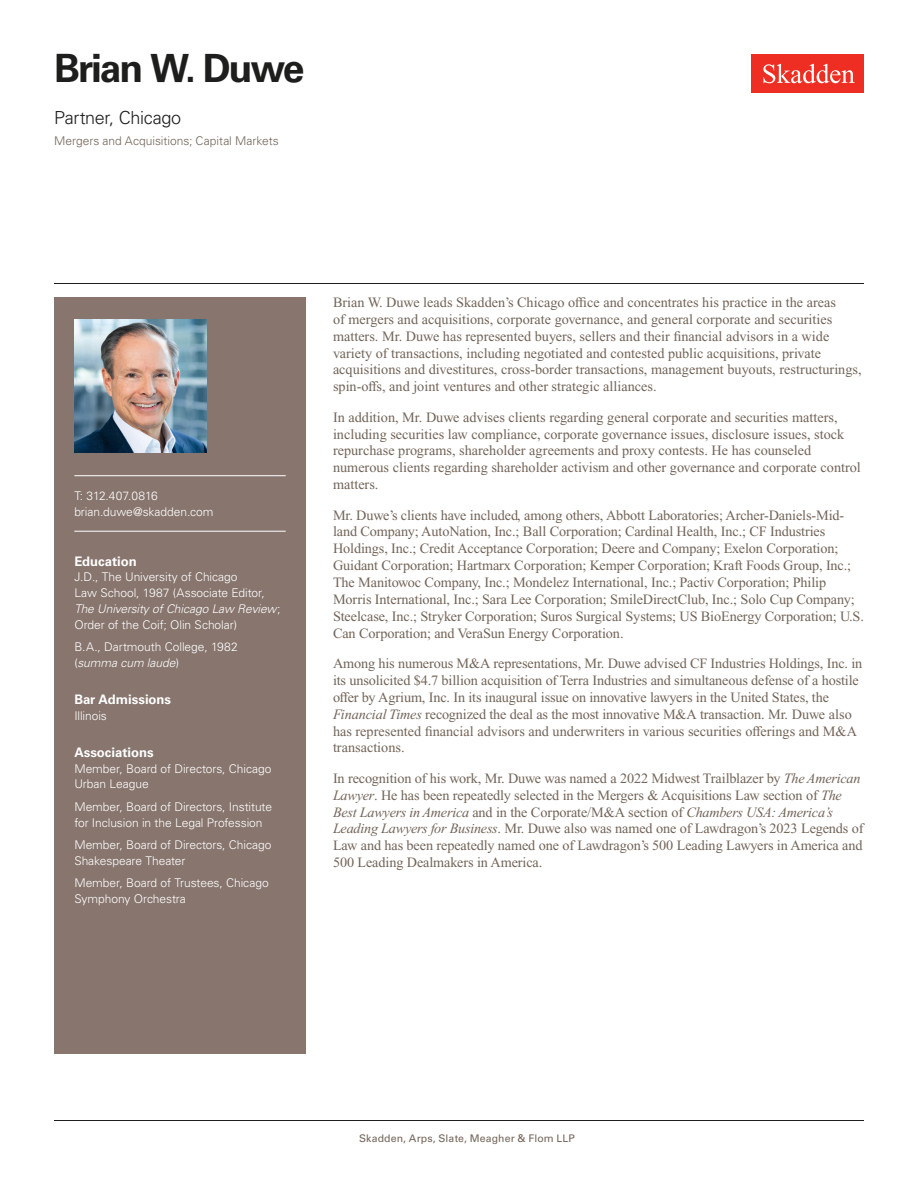
<style>
.page{position:relative;width:918px;height:1188px;background:#fff}
.page>*{position:absolute;margin:0;border:0;box-sizing:border-box;transform-origin:0 0}
.Name{font:700 39px "Univers LT Std";letter-spacing:-.055em;color:#1e1e1d}
.Title_and_Office{font:300 18px "Univers LT Std";letter-spacing:-.02em;color:#1e1e1d}
.Main_Body{font:14.25px/16.8px "Times New Roman PS Std";letter-spacing:-.01em;color:#726458}
.Bar_Admission_Education{font:700 13.2px "Univers LT Std";letter-spacing:-.005em;color:#fff}
.Sidebar_text{font:300 12px/15.8px "Univers LT Std";letter-spacing:-.005em;color:#fff}
.Practice{font:300 12px "Univers LT Std";color:#726458}
.Email{font:300 12px "Univers LT Std";letter-spacing:-.005em;color:#fff}
.Phone_Number{font:300 12px "Univers LT Std";letter-spacing:-.01em;color:#fff}
.Folio{font:10.5px "Univers LT Std";letter-spacing:.01em;color:#726458}
.s1{font-style:italic}
.s2{font-weight:700;color:#fff}
</style>
<div class="page">
<div style="left:752px;top:54px;width:112px;height:39px;background:#ee2e22"></div>
<svg style="left:763px;top:64px;width:92px;height:19px"></svg>
<div style="left:54px;top:297px;width:252px;height:756px;background:#87756e"></div>
<hr style="left:74px;top:475px;width:212px;height:1px;background:#fff">
<hr style="left:74px;top:531px;width:212px;height:1px;background:#fff">
<img style="left:74px;top:320px;width:132px;height:132px">
<hr style="left:54px;top:1120px;width:810px;height:1px;background:#1e1e1d">
<hr style="left:54px;top:283px;width:810px;height:1px;background:#1e1e1d">
<h1 class="Name" style="left:54px;top:46px;width:252px">Brian W. Duwe</h1>
<h2 class="Title_and_Office" style="left:54px;top:107px;width:129px">Partner, Chicago</h2>
<h3 class="Practice" style="left:54px;top:134px;width:226px">Mergers and Acquisitions; Capital Markets</h3>
<p class="Phone_Number" style="left:74px;top:489px;width:85px">T: 312.407.0816</p>
<p class="Email" style="left:74px;top:504px;width:141px">brian.duwe@skadden.com</p>
<p class="Bar_Admission_Education" style="left:74px;top:553px;width:64px">Education</p>
<p class="Sidebar_text" style="left:74px;top:569px;width:208px">J.D., The University of Chicago<br>Law School, 1987 (Associate Editor, <span class="s1">The University of Chicago Law Review</span>; Order of the Coif; Olin Scholar)</p>
<p class="Sidebar_text" style="left:74px;top:639px;width:165px">B.A., Dartmouth College, 1982 (<span class="s1">summa cum laude</span>)</p>
<p class="Bar_Admission_Education" style="left:74px;top:692px;width:98px">Bar Admissions</p>
<p class="Sidebar_text" style="left:74px;top:708px;width:34px">Illinois</p>
<p class="Bar_Admission_Education" style="left:74px;top:745px;width:81px">Associations</p>
<p class="Sidebar_text" style="left:74px;top:761px;width:199px">Member, Board of Directors, Chicago<br>Urban League</p>
<p class="Sidebar_text" style="left:74px;top:799px;width:199px">Member, Board of Directors, Institute for Inclusion in the Legal Profession</p>
<p class="Sidebar_text" style="left:74px;top:837px;width:199px">Member, Board of Directors, Chicago<br>Shakespeare Theater</p>
<p class="Sidebar_text" style="left:74px;top:875px;width:196px">Member, Board of Trustees, Chicago<br>Symphony Orchestra</p>
<p class="Main_Body" style="left:333px;top:294px;width:530px">Brian W. Duwe leads Skadden’s Chicago office and concentrates his practice in the areas<br>of mergers and acquisitions, corporate governance, and general corporate and securities matters. Mr. Duwe has represented buyers, sellers and their financial advisors in a wide variety of transactions, including negotiated and contested public acquisitions, private acquisitions and divestitures, cross-border transactions, management buyouts, restructurings, spin-offs, and joint ventures and other strategic alliances.</p>
<p class="Main_Body" style="left:333px;top:409px;width:529px">In addition, Mr. Duwe advises clients regarding general corporate and securities matters, including securities law compliance, corporate governance issues, disclosure issues, stock repurchase programs, shareholder agreements and proxy contests. He has counseled numerous clients regarding shareholder activism and other governance and corporate control matters.</p>
<p class="Main_Body" style="left:333px;top:506px;width:532px">Mr. Duwe’s clients have included, among others, Abbott Laboratories; Archer-Daniels-Mid&shy;land Company; AutoNation, Inc.; Ball Corporation; Cardinal Health, Inc.; CF Industries Holdings, Inc.; Credit Acceptance Corporation; Deere and Company; Exelon Corporation; Guidant Corporation; Hartmarx Corporation; Kemper Corporation; Kraft Foods Group, Inc.; The Manitowoc Company, Inc.; Mondelez International, Inc.; Pactiv Corporation; Philip Morris International, Inc.; Sara Lee Corporation; SmileDirectClub, Inc.; Solo Cup Company; Steelcase, Inc.; Stryker Corporation; Suros Surgical Systems; US BioEnergy Corporation; U.S.<br>Can Corporation; and VeraSun Energy Corporation.</p>
<p class="Main_Body" style="left:333px;top:655px;width:531px">Among his numerous M&amp;A representations, Mr. Duwe advised CF Industries Holdings, Inc. in its unsolicited $4.7 billion acquisition of Terra Industries and simultaneous defense of a hostile offer by Agrium, Inc. In its inaugural issue on innovative lawyers in the United States, the <span class="s1">Financial Times</span> recognized the deal as the most innovative M&amp;A transaction. Mr. Duwe also has represented financial advisors and underwriters in various securities offerings and M&amp;A transactions.</p>
<p class="Main_Body" style="left:333px;top:770px;width:532px">In recognition of his work, Mr. Duwe was named a 2022 Midwest Trailblazer by <span class="s1">The American Lawyer</span>. He has been repeatedly selected in the Mergers &amp; Acquisitions Law section of <span class="s1">The Best Lawyers in America</span> and in the Corporate/M&amp;A section of <span class="s1">Chambers USA: America’s Leading Lawyers for Business</span>. Mr. Duwe also was named one of Lawdragon’s 2023 Legends of Law and has been repeatedly named one of Lawdragon’s 500 Leading Lawyers in America and 500 Leading Dealmakers in America.</p>
<p class="Folio" style="left:343px;top:1132px;width:233px"><span class="s2">1</span> Skadden, Arps, Slate, Meagher &amp; Flom LLP</p>
</div>
